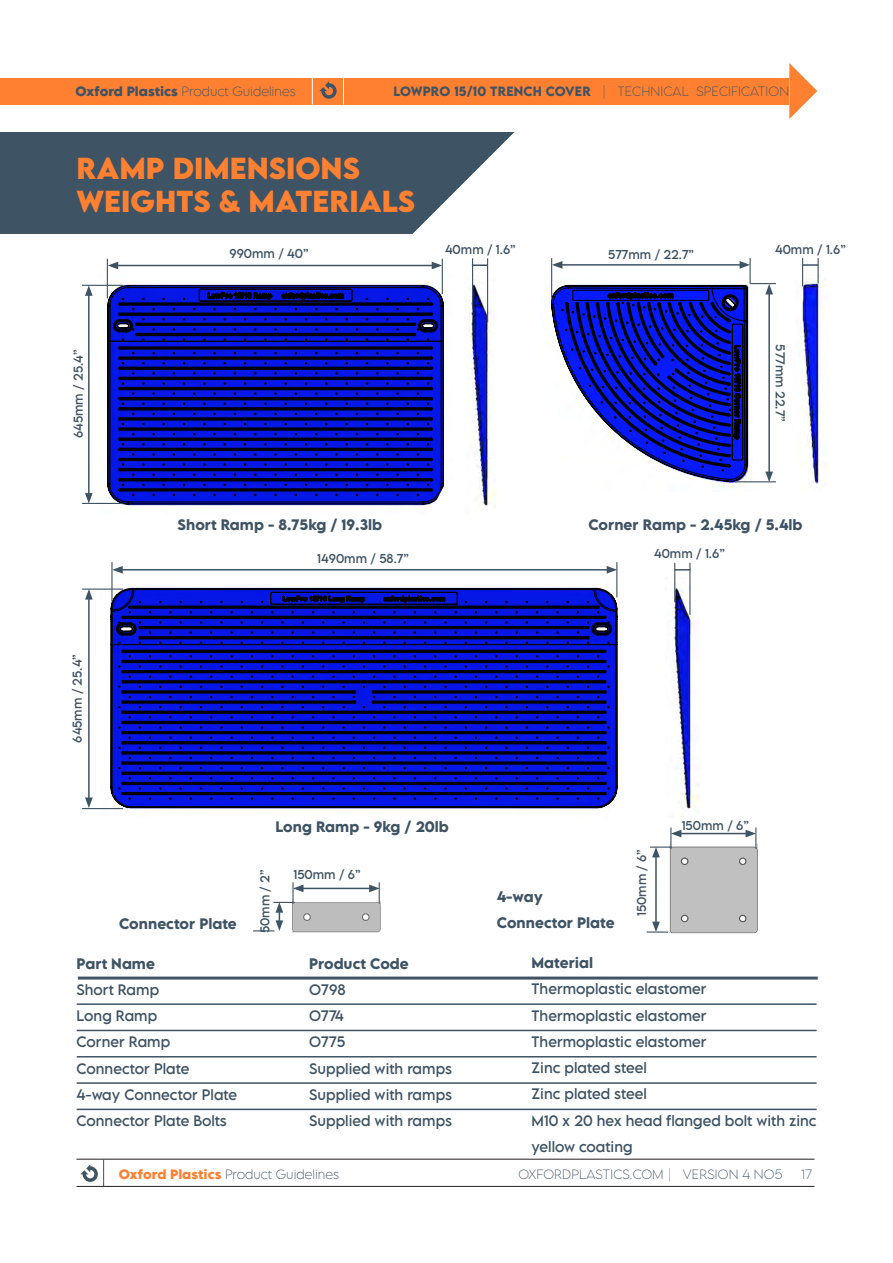
<style>
.page{position:relative;width:893px;height:1263px;background:#fff}
.page>*{position:absolute;margin:0;border:0;box-sizing:border-box;transform-origin:0 0}
.t1{font:700 27px/32.5px "LEMONMILK Pro";color:#ff8030}
.t2{font:13.5px/26.2px "LEMONMILK Pro";color:#3e5364}
.t3{font:600 13.5px/26.2px "LEMONMILK Pro";color:#3e5364}
.t4{font:200 12px "LEMONMILK Pro";letter-spacing:.015em;color:#3e5364}
.t5{font:11.55px "LEMONMILK Pro";color:#3e5364}
.s1{font-weight:700}
.s2{font-weight:600}
.s3{font-weight:700;color:#ff8030}
</style>
<div class="page">
<div style="left:0;top:132px;width:653px;height:102px;background:#3e5364"></div>
<svg style="left:380px;top:132px;width:311px;height:458px"></svg>
<div style="left:0;top:78px;width:789px;height:27px;background:#ff8030"></div>
<svg style="left:789px;top:63px;width:28px;height:56px"></svg>
<svg style="left:312px;top:78px;width:1px;height:27px"></svg>
<svg style="left:343px;top:78px;width:1px;height:27px"></svg>
<svg style="left:319px;top:81px;width:18px;height:18px"></svg>
<hr style="left:76px;top:1159px;width:738px;height:1px;background:#231f20">
<hr style="left:76px;top:1186px;width:738px;height:1px;background:#231f20">
<svg style="left:80px;top:1159px;width:24px;height:27px"></svg>
<img style="left:666px;top:577px;width:33px;height:240px">
<img style="left:101px;top:577px;width:525px;height:233px">
<svg style="left:111px;top:588px;width:506px;height:220px"></svg>
<img style="left:796px;top:281px;width:31px;height:207px">
<img style="left:541px;top:275px;width:217px;height:217px">
<img style="left:97px;top:275px;width:355px;height:239px">
<svg style="left:107px;top:285px;width:338px;height:220px"></svg>
<img style="left:463px;top:275px;width:34px;height:239px">
<hr style="left:78px;top:976px;width:740px;height:3px;background:#3e5364">
<hr style="left:77px;top:1003px;width:740px;height:2px;background:#3e5364">
<hr style="left:77px;top:1030px;width:740px;height:1px;background:#3e5364">
<hr style="left:77px;top:1056px;width:740px;height:1px;background:#3e5364">
<hr style="left:77px;top:1082px;width:740px;height:2px;background:#3e5364">
<hr style="left:77px;top:1108px;width:740px;height:2px;background:#3e5364">
<hr style="left:560px;top:264px;width:182px;height:2px;background:#3e5364">
<svg style="left:552px;top:261px;width:10px;height:8px"></svg>
<svg style="left:740px;top:261px;width:9px;height:8px"></svg>
<hr style="left:116px;top:265px;width:318px;height:1px;background:#3e5364">
<svg style="left:108px;top:262px;width:10px;height:7px"></svg>
<svg style="left:432px;top:262px;width:10px;height:7px"></svg>
<hr style="left:120px;top:569px;width:489px;height:1px;background:#3e5364">
<svg style="left:113px;top:566px;width:10px;height:8px"></svg>
<svg style="left:607px;top:566px;width:9px;height:8px"></svg>
<svg style="left:675px;top:569px;width:14px;height:1px"></svg>
<svg style="left:473px;top:264px;width:14px;height:2px"></svg>
<hr style="left:88px;top:293px;width:2px;height:202px;background:#3e5364">
<svg style="left:85px;top:286px;width:8px;height:10px"></svg>
<hr style="left:88px;top:597px;width:2px;height:203px;background:#3e5364">
<svg style="left:85px;top:797px;width:8px;height:11px"></svg>
<svg style="left:85px;top:590px;width:8px;height:10px"></svg>
<hr style="left:551px;top:258px;width:1px;height:40px;background:#3e5364">
<hr style="left:107px;top:259px;width:1px;height:39px;background:#3e5364">
<hr style="left:111px;top:562px;width:2px;height:40px;background:#3e5364">
<svg style="left:550px;top:283px;width:226px;height:199px"></svg>
<hr style="left:749px;top:258px;width:2px;height:26px;background:#3e5364">
<hr style="left:442px;top:259px;width:1px;height:35px;background:#3e5364">
<hr style="left:616px;top:562px;width:1px;height:35px;background:#3e5364">
<svg style="left:802px;top:258px;width:16px;height:28px"></svg>
<hr style="left:674px;top:563px;width:1px;height:39px;background:#3e5364">
<hr style="left:472px;top:258px;width:1px;height:51px;background:#3e5364">
<hr style="left:817px;top:258px;width:2px;height:26px;background:#3e5364">
<hr style="left:689px;top:563px;width:1px;height:52px;background:#3e5364">
<hr style="left:487px;top:258px;width:1px;height:64px;background:#3e5364">
<hr style="left:735px;top:481px;width:41px;height:1px;background:#3e5364">
<hr style="left:82px;top:285px;width:41px;height:1px;background:#3e5364">
<hr style="left:82px;top:588px;width:41px;height:2px;background:#3e5364">
<svg style="left:431px;top:478px;width:37px;height:43px"></svg>
<svg style="left:85px;top:484px;width:28px;height:25px"></svg>
<hr style="left:82px;top:503px;width:41px;height:1px;background:#3e5364">
<hr style="left:82px;top:808px;width:41px;height:1px;background:#3e5364">
<img style="left:669px;top:845px;width:88px;height:88px">
<hr style="left:655px;top:855px;width:2px;height:69px;background:#3e5364">
<svg style="left:652px;top:921px;width:8px;height:10px"></svg>
<svg style="left:652px;top:848px;width:8px;height:9px"></svg>
<hr style="left:679px;top:833px;width:69px;height:1px;background:#3e5364">
<hr style="left:650px;top:846px;width:21px;height:2px;background:#3e5364">
<svg style="left:746px;top:827px;width:10px;height:22px"></svg>
<hr style="left:647px;top:931px;width:21px;height:2px;background:#3e5364">
<svg style="left:670px;top:827px;width:11px;height:22px"></svg>
<img style="left:292px;top:901px;width:89px;height:32px">
<hr style="left:301px;top:888px;width:70px;height:1px;background:#3e5364">
<svg style="left:294px;top:884px;width:10px;height:8px"></svg>
<svg style="left:369px;top:882px;width:11px;height:22px"></svg>
<svg style="left:253px;top:902px;width:42px;height:29px"></svg>
<hr style="left:292px;top:882px;width:2px;height:21px;background:#3e5364">
<p class="t4" style="left:75px;top:84px;width:222px"><span class="s1">Oxford Plastics</span> Product Guidelines</p>
<p class="t4" style="left:393px;top:84px;width:397px"><span class="s2">LOWPRO 15/10 TRENCH COVER</span> | TECHNICAL SPECIFICATION</p>
<h1 class="t1" style="left:77px;top:153px;width:340px">RAMP DIMENSIONS<br>WEIGHTS &amp; MATERIALS</h1>
<p class="t5" style="left:229px;top:246px;width:80px">990mm / 40”</p>
<p class="t5" style="left:445px;top:242px;width:72px">40mm / 1.6”</p>
<p class="t5" style="left:775px;top:242px;width:72px">40mm / 1.6”</p>
<p class="t5" style="left:608px;top:247px;width:87px">577mm / 22.7”</p>
<p class="t5" style="left:71px;top:438px;width:90px;rotate:-90deg">645mm / 25.4”</p>
<p class="t3" style="left:178px;top:512px;width:206px">Short Ramp - 8.75kg / 19.3lb</p>
<p class="t5" style="left:317px;top:551px;width:93px">1490mm / 58.7”</p>
<p class="t5" style="left:788px;top:344px;width:79px;rotate:90deg">577mm 22.7”</p>
<p class="t3" style="left:588px;top:512px;width:216px">Corner Ramp - 2.45kg / 5.4lb</p>
<p class="t5" style="left:654px;top:546px;width:72px">40mm / 1.6”</p>
<p class="t5" style="left:70px;top:743px;width:90px;rotate:-90deg">645mm / 25.4”</p>
<p class="t3" style="left:119px;top:911px;width:119px">Connector Plate</p>
<p class="t3" style="left:77px;top:950px;width:80px">Part Name</p>
<p class="t2" style="left:77px;top:976px;width:162px">Short Ramp<br>Long Ramp<br>Corner Ramp<br>Connector Plate<br>4-way Connector Plate<br>Connector Plate Bolts</p>
<p class="t3" style="left:275px;top:814px;width:175px">Long Ramp - 9kg / 20lb</p>
<p class="t5" style="left:258px;top:933px;width:65px;rotate:-90deg">50mm / 2”</p>
<p class="t5" style="left:293px;top:866px;width:69px">150mm / 6”</p>
<p class="t3" style="left:309px;top:950px;width:101px">Product Code</p>
<p class="t2" style="left:309px;top:976px;width:144px">O798<br>O774<br>O775<br>Supplied with ramps<br>Supplied with ramps<br>Supplied with ramps</p>
<p class="t3" style="left:497px;top:884px;width:119px">4-way<br>Connector Plate</p>
<p class="t5" style="left:634px;top:916px;width:69px;rotate:-90deg">150mm / 6”</p>
<p class="t5" style="left:682px;top:818px;width:69px">150mm / 6”</p>
<p class="t3" style="left:532px;top:950px;width:63px">Material</p>
<p class="t2" style="left:532px;top:976px;width:286px">Thermoplastic elastomer<br>Thermoplastic elastomer<br>Thermoplastic elastomer<br>Zinc plated steel<br>Zinc plated steel<br>M10 x 20 hex head flanged bolt with zinc yellow coating</p>
<p class="t4" style="left:119px;top:1166px;width:222px"><span class="s3">Oxford Plastics</span> Product Guidelines</p>
<p class="t4" style="left:518px;top:1166px;width:265px">OXFORDPLASTICS.COM | VERSION 4 NO5</p>
<p class="t4" style="left:801px;top:1166px;width:13px">17</p>
</div>
